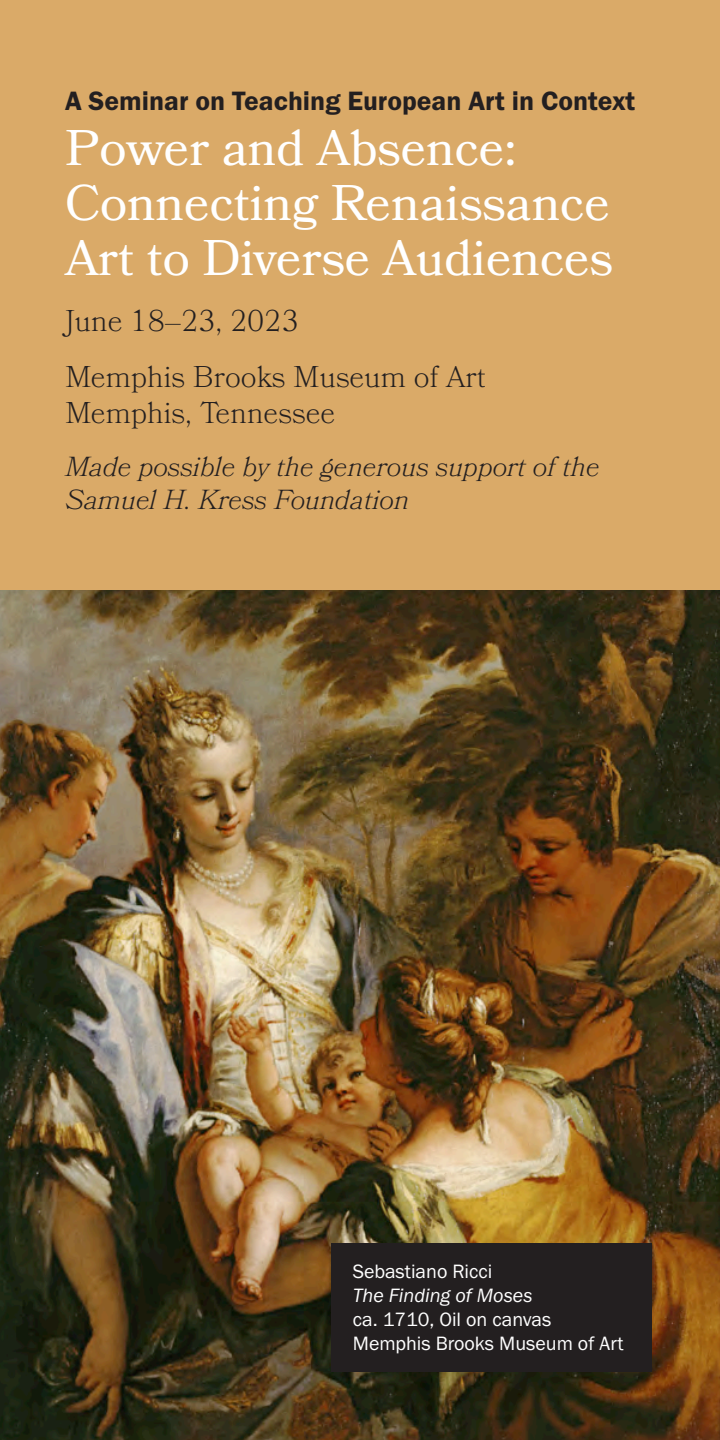
<style>
.page{position:relative;width:720px;height:1440px;background:#fff}
.page>*{position:absolute;margin:0;border:0;box-sizing:border-box;transform-origin:0 0}
.t1{font:50px/55px "Bookmania";color:#fff}
.t2{font:300 30px/36px "Bookmania";color:#231f20}
.No_Spacing{font:italic 300 27.5px/33px "Bookmania";color:#231f20}
.t3{font:27.5px "Franklin Gothic URW Dem";color:#231f20}
.art_captions{font:20px/24px "Franklin Gothic URW Boo";color:#fff}
.s1{font-family:"Franklin Gothic URW Boo Ita"}
</style>
<div class="page">
<div style="left:0;top:0;width:719px;height:1439px;background:#daaa68"></div>
<img style="left:0;top:590px;width:720px;height:850px">
<div style="left:331px;top:1243px;width:321px;height:129px;background:#231f20"></div>
<p class="t3" style="left:65px;top:84px;width:572px">A Seminar on Teaching European Art in Context</p>
<p class="t1" style="left:65px;top:120px;width:549px">Power and Absence:<br>Connecting Renaissance<br>Art to Diverse Audiences</p>
<p class="t2" style="left:65px;top:303px;width:235px">June 18–23, 2023</p>
<p class="t2" style="left:65px;top:359px;width:422px">Memphis Brooks Museum of Art<br>Memphis, Tennessee</p>
<p class="No_Spacing" style="left:65px;top:450px;width:536px">Made possible by the generous support of the<br>Samuel H. Kress Foundation</p>
<p class="art_captions" style="left:353px;top:1259px;width:141px">Sebastiano Ricci</p>
<p class="art_captions" style="left:353px;top:1283px;width:200px"><span class="s1">The Finding of Moses </span>ca. 1710, Oil on canvas</p>
<p class="art_captions" style="left:353px;top:1331px;width:272px">Memphis Brooks Museum of Art</p>
</div>
